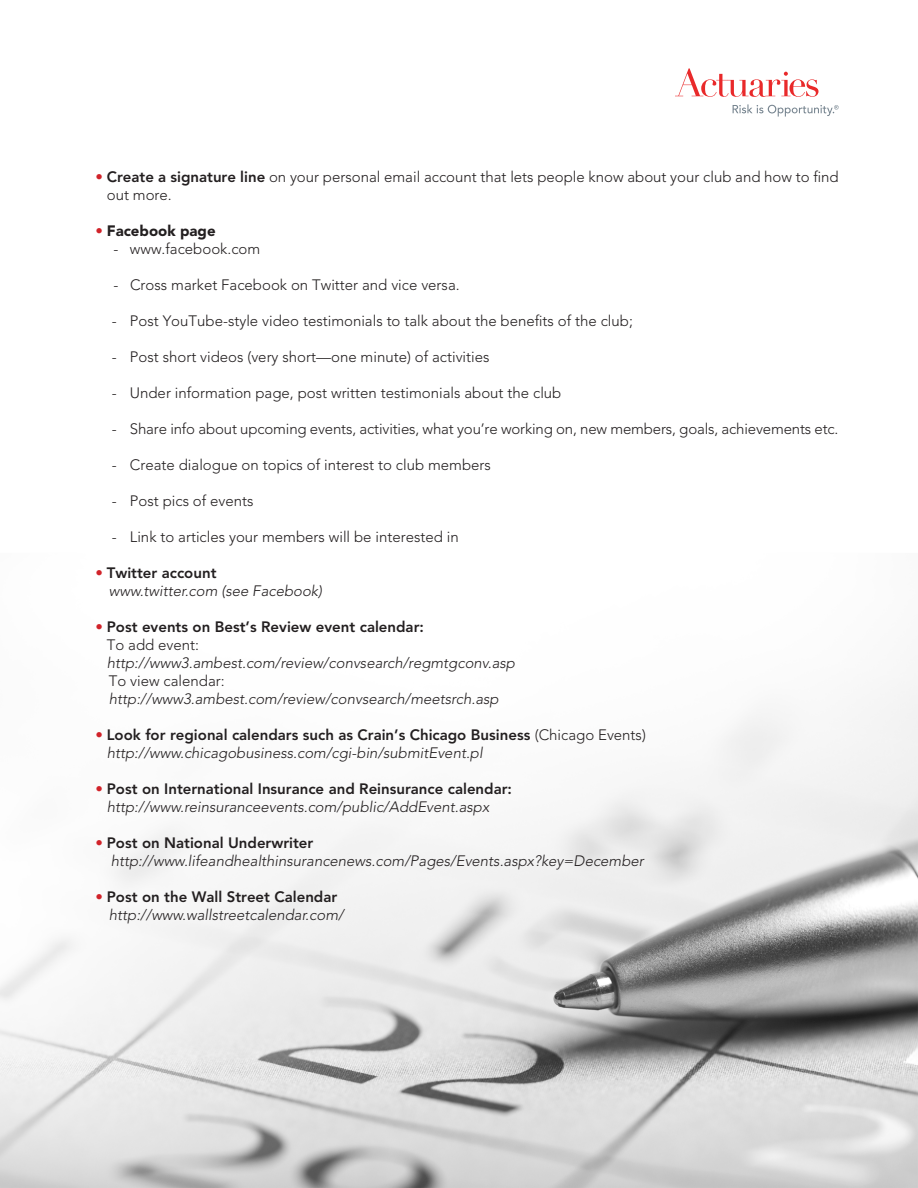
<style>
.page{position:relative;width:918px;height:1188px;background:#fff}
.page>*{position:absolute;margin:0;border:0;box-sizing:border-box;transform-origin:0 0}
.t1{font:italic 300 15px/18px "Avenir";color:#231f20}
.t2{font:300 15px/18px "Avenir";color:#231f20}
.t3{font:800 15px "Avenir";color:#231f20}
.t4{font:900 15px "Avenir";color:#231f20}
.s1{color:#d1232a}
.s2{font-weight:800}
.s3{font-weight:300;color:#d1232a}
.s4{font-style:normal;color:#d1232a}
.s5{font-weight:800;font-style:normal}
.s6{font-style:normal}
</style>
<div class="page">
<img style="left:0;top:105px;width:918px;height:1083px">
<svg style="left:675px;top:68px;width:144px;height:29px"></svg>
<svg style="left:733px;top:104px;width:106px;height:13px"></svg>
<p class="t2" style="left:107px;top:168px;width:733px;text-indent:-11px"><span class="s1">•</span> <span class="s2">Create a signature line</span> on your personal email account that lets people know about your club and how to find out more.</p>
<p class="t4" style="left:95px;top:222px;width:122px"><span class="s3">•</span> Facebook page</p>
<p class="t2" style="left:113px;top:240px;width:148px">- www.facebook.com</p>
<p class="t2" style="left:113px;top:276px;width:348px">- Cross market Facebook on Twitter and vice versa.</p>
<p class="t2" style="left:112px;top:312px;width:523px">- Post YouTube-style video testimonials to talk about the benefits of the club;</p>
<p class="t2" style="left:112px;top:348px;width:379px">- Post short videos (very short—one minute) of activities</p>
<p class="t2" style="left:112px;top:384px;width:451px">- Under information page, post written testimonials about the club</p>
<p class="t2" style="left:112px;top:420px;width:728px">- Share info about upcoming events, activities, what you’re working on, new members, goals, achievements etc.</p>
<p class="t2" style="left:112px;top:456px;width:381px">- Create dialogue on topics of interest to club members</p>
<p class="t2" style="left:112px;top:492px;width:143px">- Post pics of events</p>
<p class="t2" style="left:112px;top:528px;width:348px">- Link to articles your members will be interested in</p>
<p class="t3" style="left:95px;top:564px;width:123px"><span class="s3">•</span> Twitter account</p>
<p class="t1" style="left:109px;top:582px;width:215px">www.twitter.com (see Facebook)</p>
<p class="t1" style="left:107px;top:618px;width:410px;text-indent:-11px"><span class="s4">•</span> <span class="s5">Post events on Best’s Review event calendar:<br></span><span class="s6">To add event: </span>http://www3.ambest.com/review/convsearch/regmtgconv.asp</p>
<p class="t1" style="left:109px;top:672px;width:391px"><span class="s6">To view calendar: </span>http://www3.ambest.com/review/convsearch/meetsrch.asp</p>
<p class="t1" style="left:107px;top:726px;width:541px;text-indent:-11px"><span class="s4">•</span> <span class="s5">Look for regional calendars such as Crain’s Chicago Business</span> <span class="s6">(Chicago Events) </span>http://www.chicagobusiness.com/cgi-bin/submitEvent.pl</p>
<p class="t1" style="left:107px;top:780px;width:407px;text-indent:-11px"><span class="s4">•</span> <span class="s5">Post on International Insurance and Reinsurance calendar: </span>http://www.reinsuranceevents.com/public/AddEvent.aspx</p>
<p class="t1" style="left:111px;top:834px;width:535px;text-indent:-15px"><span class="s4">•</span> <span class="s5">Post on National Underwriter </span>http://www.lifeandhealthinsurancenews.com/Pages/Events.aspx?key=December</p>
<p class="t3" style="left:95px;top:888px;width:243px"><span class="s3">•</span> Post on the Wall Street Calendar</p>
<p class="t1" style="left:109px;top:906px;width:236px">http://www.wallstreetcalendar.com/</p>
</div>
